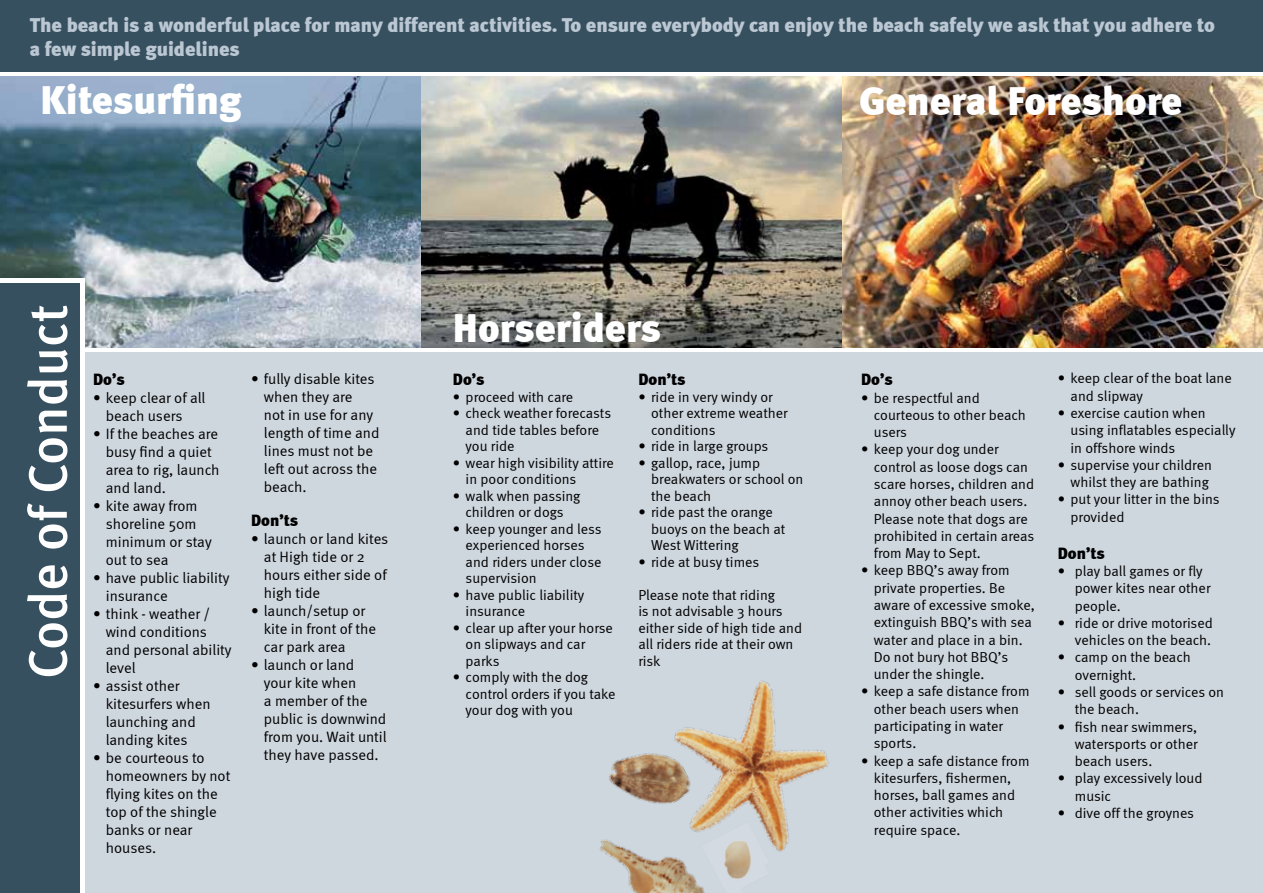
<style>
.page{position:relative;width:1263px;height:893px;background:#fff}
.page>*{position:absolute;margin:0;border:0;box-sizing:border-box;transform-origin:0 0}
.t1{font:500 54px "Meta";color:#fff}
.t2{font:900 40.5px "Meta";color:#fff}
.t3{font:900 20.25px/24.2px "Meta";color:#bbc7d2}
.t4{font:900 16.5px "Meta";color:#000}
.t5{font:15px/18px "Meta Normal";color:#000}
.t6{font:14.4px/17.2px "Meta Normal";color:#000}
</style>
<div class="page">
<img style="left:85px;top:277px;width:336px;height:70px">
<img style="left:0;top:77px;width:421px;height:200px">
<img style="left:421px;top:77px;width:842px;height:270px">
<div style="left:85px;top:353px;width:336px;height:540px;background:#ced6de"></div>
<div style="left:409px;top:353px;width:854px;height:540px;background:#ced6de"></div>
<div style="left:0;top:0;width:1263px;height:71px;background:#365060"></div>
<div style="left:0;top:284px;width:79px;height:609px;background:#365060"></div>
<img style="left:600px;top:680px;width:229px;height:213px">
<h3 class="t3" style="left:30px;top:12px;width:1187px">The beach is a wonderful place for many different activities. To ensure everybody can enjoy the beach safely we ask that you adhere to a few simple guidelines</h3>
<h2 class="t2" style="left:40px;top:76px;width:203px">Kitesurfing</h2>
<h2 class="t2" style="left:859px;top:76px;width:325px">General Foreshore</h2>
<h1 class="t1" style="left:17px;top:679px;width:376px;rotate:-90deg">Code of Conduct</h1>
<p class="t4" style="left:93px;top:370px;width:33px">Do’s</p>
<p class="t5" style="left:106px;top:389px;width:101px;text-indent:-13px">• keep clear of all beach users</p>
<p class="t5" style="left:106px;top:425px;width:115px;text-indent:-13px">• If the beaches are busy find a quiet area to rig, launch and land.</p>
<p class="t5" style="left:106px;top:497px;width:107px;text-indent:-13px">• kite away from shoreline 50m minimum or stay out to sea</p>
<p class="t5" style="left:106px;top:569px;width:125px;text-indent:-13px">• have public liability insurance</p>
<p class="t5" style="left:106px;top:605px;width:127px;text-indent:-13px">• think - weather / wind conditions and personal ability level</p>
<p class="t5" style="left:106px;top:677px;width:107px;text-indent:-13px">• assist other kitesurfers when launching and landing kites</p>
<p class="t5" style="left:106px;top:749px;width:126px;text-indent:-13px">• be courteous to homeowners by not flying kites on the top of the shingle banks or near houses.</p>
<p class="t5" style="left:264px;top:370px;width:117px;text-indent:-13px">• fully disable kites when they are<br>not in use for any length of time and lines must not be left out across the beach.</p>
<p class="t4" style="left:251px;top:511px;width:49px">Don’ts</p>
<p class="t5" style="left:264px;top:530px;width:126px;text-indent:-13px">• launch or land kites at High tide or 2 hours either side of high tide</p>
<p class="t5" style="left:264px;top:602px;width:114px;text-indent:-13px">• launch/setup or kite in front of the car park area</p>
<p class="t5" style="left:264px;top:656px;width:124px;text-indent:-13px">• launch or land<br>your kite when<br>a member of the public is downwind from you. Wait until they have passed.</p>
<h2 class="t2" style="left:453px;top:303px;width:210px">Horseriders</h2>
<p class="t4" style="left:453px;top:370px;width:33px">Do’s</p>
<p class="t6" style="left:453px;top:388px;width:122px">• proceed with care</p>
<p class="t6" style="left:466px;top:405px;width:147px;line-height:16.5px;text-indent:-13px">• check weather forecasts and tide tables before you ride</p>
<p class="t6" style="left:466px;top:454px;width:150px;line-height:16.5px;text-indent:-13px">• wear high visibility attire in poor conditions</p>
<p class="t6" style="left:453px;top:487px;width:129px;line-height:16.5px;text-align:center">• walk when passing children or dogs</p>
<p class="t6" style="left:466px;top:520px;width:137px;line-height:16.5px;text-indent:-13px">• keep younger and less experienced horses and riders under close supervision</p>
<p class="t6" style="left:466px;top:586px;width:120px;line-height:16.5px;text-indent:-13px">• have public liability insurance</p>
<p class="t6" style="left:466px;top:619px;width:149px;line-height:16.5px;text-indent:-13px">• clear up after your horse on slipways and car parks</p>
<p class="t6" style="left:466px;top:669px;width:151px;line-height:16.5px;text-indent:-13px">• comply with the dog control orders if you take your dog with you</p>
<p class="t4" style="left:638px;top:370px;width:49px">Don’ts</p>
<p class="t6" style="left:651px;top:388px;width:138px;line-height:16.5px;text-indent:-13px">• ride in very windy or other extreme weather conditions</p>
<p class="t6" style="left:638px;top:438px;width:131px">• ride in large groups</p>
<p class="t6" style="left:651px;top:454px;width:154px;line-height:16.5px;text-indent:-13px">• gallop, race, jump breakwaters or school on the beach</p>
<p class="t6" style="left:651px;top:504px;width:136px;line-height:16.5px;text-indent:-13px">• ride past the orange buoys on the beach at<br>West Wittering</p>
<p class="t6" style="left:638px;top:553px;width:122px">• ride at busy times</p>
<p class="t6" style="left:638px;top:586px;width:165px;line-height:16.5px">Please note that riding<br>is not advisable 3 hours either side of high tide and all riders ride at their own risk</p>
<p class="t4" style="left:861px;top:370px;width:33px">Do’s</p>
<p class="t6" style="left:874px;top:389px;width:153px;text-indent:-13px">• be respectful and courteous to other beach users</p>
<p class="t6" style="left:874px;top:441px;width:162px;text-indent:-13px">• keep your dog under control as loose dogs can scare horses, children and annoy other beach users.<br>Please note that dogs are prohibited in certain areas from May to Sept.</p>
<p class="t6" style="left:874px;top:562px;width:162px;text-indent:-13px">• keep BBQ’s away from private properties. Be aware of excessive smoke, extinguish BBQ’s with sea water and place in a bin.<br>Do not bury hot BBQ’s under the shingle.</p>
<p class="t6" style="left:874px;top:683px;width:157px;text-indent:-13px">• keep a safe distance from other beach users when participating in water sports.</p>
<p class="t6" style="left:874px;top:752px;width:157px;text-indent:-13px">• keep a safe distance from kitesurfers, fishermen, horses, ball games and other activities which require space.</p>
<p class="t6" style="left:1070px;top:370px;width:163px;text-indent:-13px">• keep clear of the boat lane and slipway</p>
<p class="t6" style="left:1070px;top:404px;width:166px;text-indent:-13px">• exercise caution when using inflatables especially in offshore winds</p>
<p class="t6" style="left:1058px;top:456px;width:156px;text-align:right">• supervise your children whilst they are bathing</p>
<p class="t6" style="left:1070px;top:491px;width:151px;text-indent:-13px">• put your litter in the bins provided</p>
<p class="t4" style="left:1058px;top:543px;width:49px">Don’ts</p>
<p class="t6" style="left:1075px;top:562px;width:137px;text-indent:-17px">• play ball games or fly power kites near other people.</p>
<p class="t6" style="left:1058px;top:614px;width:157px;text-align:right">• ride or drive motorised vehicles on the beach.</p>
<p class="t6" style="left:1075px;top:649px;width:117px;text-indent:-17px">• camp on the beach overnight.</p>
<p class="t6" style="left:1075px;top:683px;width:151px;text-indent:-17px">• sell goods or services on the beach.</p>
<p class="t6" style="left:1075px;top:718px;width:124px;text-align:justify;text-indent:-17px">• fish near swimmers, watersports or other beach users.</p>
<p class="t6" style="left:1075px;top:770px;width:129px;text-indent:-17px">• play excessively loud music</p>
<p class="t6" style="left:1058px;top:804px;width:138px">• dive off the groynes</p>
</div>
